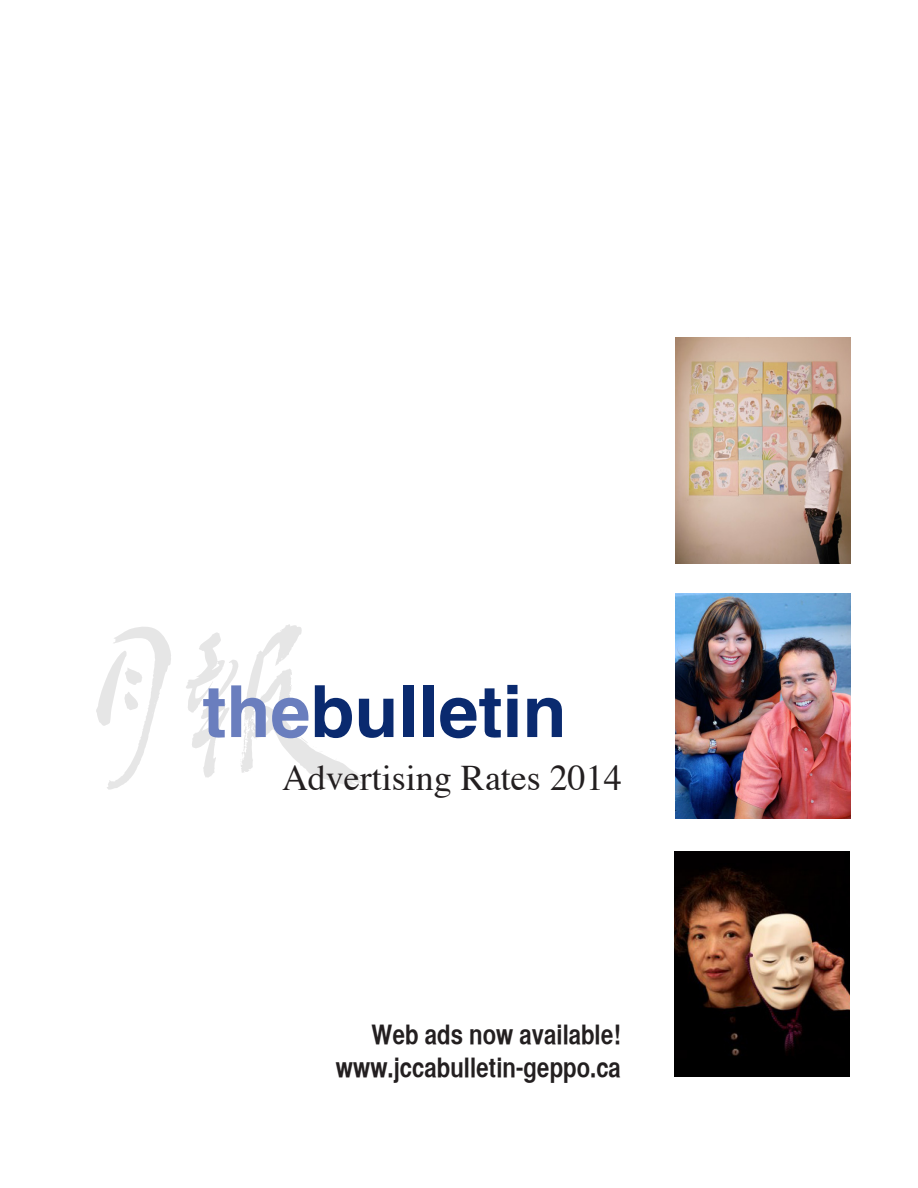
<style>
.page{position:relative;width:918px;height:1188px;background:#fff}
.page>*{position:absolute;margin:0;border:0;box-sizing:border-box;transform-origin:0 0}
.t1{font:700 72px "Helvetica";color:#0a2a6f}
.t2{font:36px "Times";color:#231f20}
.t3{font:27px "Helvetica CY Bold";color:#231f20}
.s1{color:#6a7ebe}
</style>
<div class="page">
<svg style="left:96px;top:627px;width:75px;height:163px"></svg>
<svg style="left:186px;top:624px;width:177px;height:163px"></svg>
<div style="left:319px;top:637px;width:51px;height:107px;background:#fff"></div>
<img style="left:675px;top:338px;width:175px;height:225px">
<img style="left:676px;top:594px;width:174px;height:225px">
<img style="left:674px;top:852px;width:176px;height:225px">
<p class="t1" style="left:202px;top:654px;width:366px"><span class="s1">the</span>bulletin</p>
<p class="t2" style="left:282px;top:744px;width:341px">Advertising Rates 2014</p>
<p class="t3" style="left:372px;top:1018px;width:251px">Web ads now available!</p>
<p class="t3" style="left:336px;top:1051px;width:287px">www.jccabulletin-geppo.ca</p>
</div>
